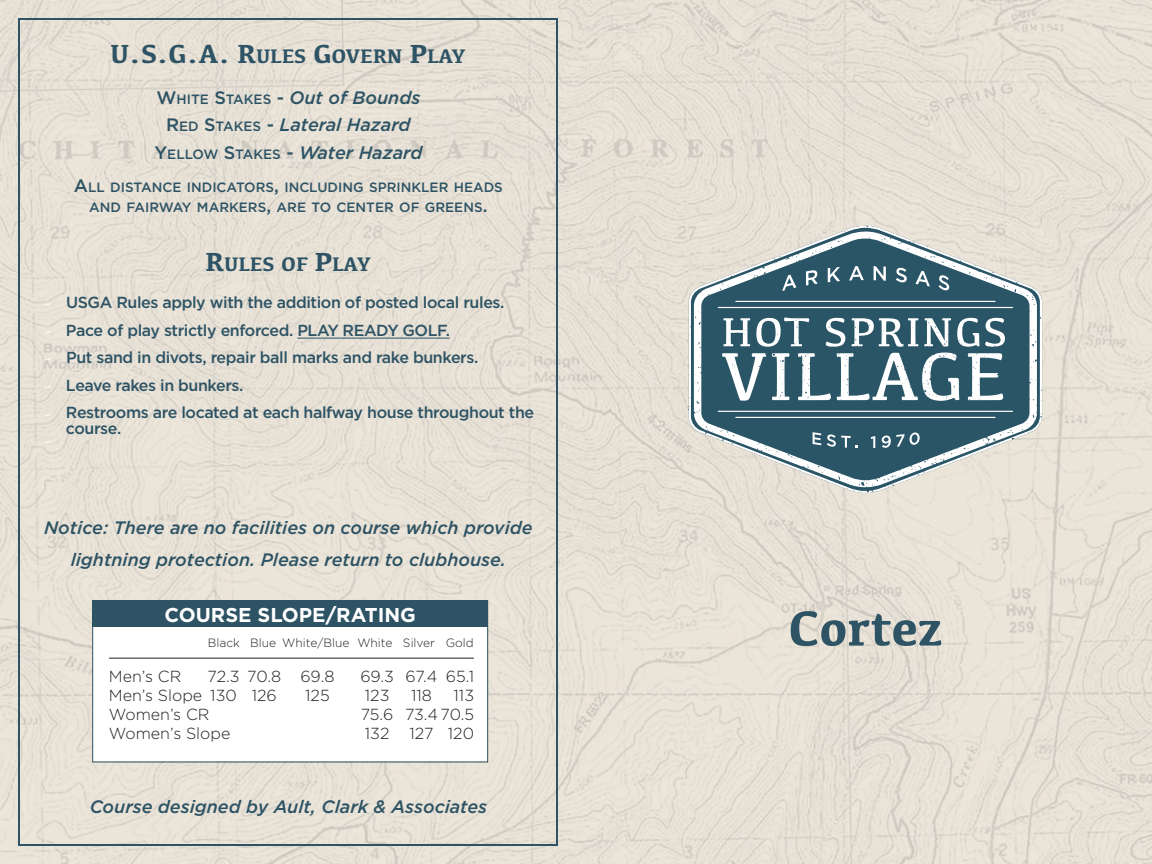
<style>
.page{position:relative;width:1152px;height:864px;background:#fff}
.page>*{position:absolute;margin:0;border:0;box-sizing:border-box;transform-origin:0 0}
.t1{font:700 51px "Kefa";color:#2d5364}
.t2{font:700 20.4px "Kefa";color:#2d5364}
.t3{font:700 20px "Gotham";color:#fff}
.t4{font:italic 500 18px/27.6px "Gotham";color:#2d5364;text-align:center}
.t5{font:18px/27.6px "Adobe Garamond";color:#fff;text-align:justify}
.t6{font:500 16px/27.6px "Gotham";letter-spacing:-.025em;color:#2d5364}
.t7{font:300 16px "Gotham";color:#231f20}
.t8{font:500 13.6px/19.6px "Gotham";color:#2d5364;text-align:center}
.t9{font:300 12px "Gotham";color:#231f20}
.s1{font-size:27px}
.s2{font-style:normal}
.s3{font-style:normal;font-size:13.6px}
.s4{font-size:18px}
</style>
<div class="page">
<img style="left:0;top:0;width:1152px;height:864px">
<svg style="left:689px;top:226px;width:353px;height:267px"></svg>
<svg style="left:813px;top:432px;width:8px;height:13px"></svg>
<svg style="left:827px;top:434px;width:30px;height:14px"></svg>
<svg style="left:871px;top:436px;width:4px;height:12px"></svg>
<svg style="left:882px;top:434px;width:22px;height:14px"></svg>
<svg style="left:910px;top:432px;width:10px;height:13px"></svg>
<hr style="left:718px;top:307px;width:295px;height:1px;background:#fff">
<hr style="left:718px;top:411px;width:295px;height:1px;background:#fff">
<hr style="left:735px;top:301px;width:261px;height:1px;background:#fff">
<hr style="left:735px;top:417px;width:261px;height:1px;background:#fff">
<svg style="left:782px;top:275px;width:14px;height:16px"></svg>
<svg style="left:806px;top:270px;width:12px;height:16px"></svg>
<svg style="left:828px;top:267px;width:12px;height:15px"></svg>
<svg style="left:849px;top:266px;width:15px;height:14px"></svg>
<svg style="left:874px;top:266px;width:12px;height:15px"></svg>
<svg style="left:896px;top:268px;width:11px;height:15px"></svg>
<svg style="left:915px;top:271px;width:15px;height:15px"></svg>
<svg style="left:939px;top:275px;width:10px;height:16px"></svg>
<svg style="left:722px;top:317px;width:283px;height:84px"></svg>
<div style="left:93px;top:601px;width:394px;height:160px;background:#fff"></div>
<div style="left:92px;top:600px;width:396px;height:162px;border:1px solid #2d5364"></div>
<div style="left:92px;top:600px;width:396px;height:27px;background:#2d5364"></div>
<hr style="left:109px;top:658px;width:365px;height:1px;background:#231f20">
<hr style="left:297px;top:338px;width:153px;height:1px;background:#2d5364">
<p class="t2" style="left:110px;top:44px;width:357px"><span class="s1">U.S.G.A. R</span>ULES <span class="s1">G</span>OVERN <span class="s1">P</span>LAY</p>
<p class="t5" style="left:44px;top:291px;width:10px">~ ~ ~ ~ ~ ~</p>
<p class="t4" style="left:154px;top:84px;width:270px"><span class="s2">W</span><span class="s3">HITE</span> <span class="s2">S</span><span class="s3">TAKES</span> <span class="s2">-</span> Out of Bounds<br><span class="s2">R</span><span class="s3">ED</span> <span class="s2">S</span><span class="s3">TAKES</span> <span class="s2">-</span> Lateral Hazard<br><span class="s2">Y</span><span class="s3">ELLOW</span> <span class="s2">S</span><span class="s3">TAKES</span> <span class="s2">-</span> Water Hazard</p>
<p class="t8" style="left:74px;top:178px;width:430px"><span class="s4">A</span>LL DISTANCE INDICATORS<span class="s4">,</span> INCLUDING SPRINKLER HEADS<br>AND FAIRWAY MARKERS<span class="s4">,</span> ARE TO CENTER OF GREENS<span class="s4">.</span></p>
<p class="t2" style="left:205px;top:252px;width:167px"><span class="s1">R</span>ULES OF <span class="s1">P</span>LAY</p>
<p class="t6" style="left:66px;top:289px;width:470px">USGA Rules apply with the addition of posted local rules.<br>Pace of play strictly enforced. PLAY READY GOLF.<br>Put sand in divots, repair ball marks and rake bunkers.<br>Leave rakes in bunkers.<br>Restrooms are located at each halfway house throughout the</p>
<p class="t6" style="left:66px;top:415px;width:57px">course.</p>
<p class="t4" style="left:44px;top:512px;width:490px;line-height:31.6px">Notice: There are no facilities on course which provide lightning protection. Please return to clubhouse.</p>
<p class="t3" style="left:164px;top:603px;width:253px">COURSE SLOPE/RATING</p>
<p class="t9" style="left:208px;top:636px;width:267px">Black Blue White/Blue White Silver Gold</p>
<p class="t7" style="left:109px;top:667px;width:74px">Men’s CR</p>
<p class="t7" style="left:208px;top:667px;width:128px">72.3 70.8 69.8</p>
<p class="t7" style="left:360px;top:667px;width:115px">69.3 67.4 65.1</p>
<p class="t7" style="left:109px;top:686px;width:169px">Men’s Slope 130 126</p>
<p class="t7" style="left:305px;top:686px;width:26px">125</p>
<p class="t7" style="left:365px;top:686px;width:26px">123</p>
<p class="t7" style="left:411px;top:686px;width:22px">118</p>
<p class="t7" style="left:454px;top:686px;width:22px">113</p>
<p class="t7" style="left:109px;top:705px;width:102px">Women’s CR</p>
<p class="t7" style="left:361px;top:705px;width:115px">75.6 73.4 70.5</p>
<p class="t7" style="left:109px;top:724px;width:123px">Women’s Slope</p>
<p class="t7" style="left:365px;top:724px;width:26px">132</p>
<p class="t7" style="left:410px;top:724px;width:66px">127 120</p>
<p class="t4" style="left:90px;top:793px;width:399px">Course designed by Ault, Clark &amp; Associates</p>
<h1 class="t1" style="left:788px;top:598px;width:156px">Cortez</h1>
</div>
